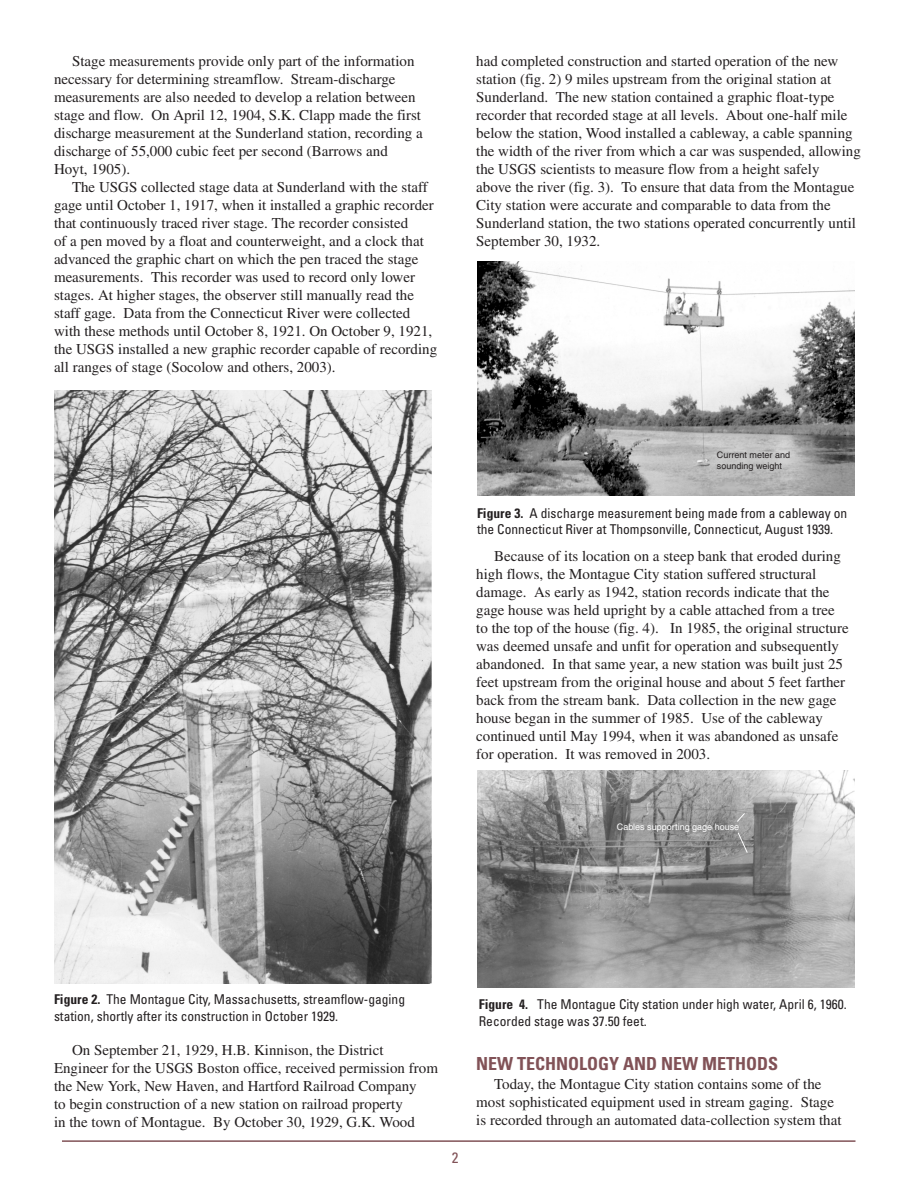
<style>
.page{position:relative;width:918px;height:1188px;background:#fff}
.page>*{position:absolute;margin:0;border:0;box-sizing:border-box;transform-origin:0 0}
.Heading_1{font:700 condensed 18px "Univers";color:#815257}
.Body_Text{font:15px/18px "Times";color:#231f20}
.Heading_3{font:condensed 15px "Univers";color:#815257}
.FigureCaption{font:condensed 13.5px/16.5px "Univers";color:#231f20}
.t1{font:9px/10.5px "Helvetica";color:#231f20}
.t2{font:9px "Helvetica";color:#fff}
.s1{font-weight:700}
</style>
<div class="page">
<hr style="left:62px;top:1140px;width:793px;height:2px;background:#815257">
<img style="left:477px;top:261px;width:378px;height:235px">
<img style="left:54px;top:390px;width:378px;height:593px">
<img style="left:477px;top:770px;width:378px;height:218px">
<svg style="left:736px;top:812px;width:12px;height:42px"></svg>
<p class="Body_Text" style="left:54px;top:52px;width:370px;text-indent:18px">Stage measurements provide only part of the information necessary for determining streamflow. Stream-discharge measurements are also needed to develop a relation between stage and flow. On April 12, 1904, S.K. Clapp made the first discharge measurement at the Sunderland station, recording a discharge of 55,000 cubic feet per second (Barrows and Hoyt, 1905).</p>
<p class="Body_Text" style="left:54px;top:178px;width:385px;text-indent:18px">The USGS collected stage data at Sunderland with the staff gage until October 1, 1917, when it installed a graphic recorder that continuously traced river stage. The recorder consisted<br>of a pen moved by a float and counterweight, and a clock that advanced the graphic chart on which the pen traced the stage measurements. This recorder was used to record only lower stages. At higher stages, the observer still manually read the staff gage. Data from the Connecticut River were collected with these methods until October 8, 1921. On October 9, 1921, the USGS installed a new graphic recorder capable of recording all ranges of stage (Socolow and others, 2003).</p>
<p class="Body_Text" style="left:476px;top:52px;width:386px">had completed construction and started operation of the new station (fig. 2) 9 miles upstream from the original station at Sunderland. The new station contained a graphic float-type recorder that recorded stage at all levels. About one-half mile below the station, Wood installed a cableway, a cable spanning the width of the river from which a car was suspended, allowing the USGS scientists to measure flow from a height safely<br>above the river (fig. 3). To ensure that data from the Montague City station were accurate and comparable to data from the Sunderland station, the two stations operated concurrently until September 30, 1932.</p>
<p class="t1" style="left:717px;top:450px;width:75px">Current meter and sounding weight</p>
<p class="FigureCaption" style="left:477px;top:504px;width:372px"><span class="s1">Figure 3.</span> A discharge measurement being made from a cableway on the Connecticut River at Thompsonville, Connecticut, August 1939.</p>
<p class="Body_Text" style="left:476px;top:547px;width:374px;text-indent:18px">Because of its location on a steep bank that eroded during high flows, the Montague City station suffered structural damage. As early as 1942, station records indicate that the gage house was held upright by a cable attached from a tree to the top of the house (fig. 4). In 1985, the original structure was deemed unsafe and unfit for operation and subsequently abandoned. In that same year, a new station was built just 25 feet upstream from the original house and about 5 feet farther back from the stream bank. Data collection in the new gage house began in the summer of 1985. Use of the cableway continued until May 1994, when it was abandoned as unsafe for operation. It was removed in 2003.</p>
<p class="t2" style="left:617px;top:821px;width:124px">Cables supporting gage house</p>
<p class="FigureCaption" style="left:54px;top:991px;width:353px"><span class="s1">Figure 2.</span> The Montague City, Massachusetts, streamflow-gaging station, shortly after its construction in October 1929.</p>
<p class="Body_Text" style="left:54px;top:1041px;width:386px;text-indent:18px">On September 21, 1929, H.B. Kinnison, the District Engineer for the USGS Boston office, received permission from the New York, New Haven, and Hartford Railroad Company<br>to begin construction of a new station on railroad property<br>in the town of Montague. By October 30, 1929, G.K. Wood</p>
<p class="Heading_3" style="left:452px;top:1148px;width:8px">2</p>
<p class="FigureCaption" style="left:479px;top:996px;width:369px"><span class="s1">Figure 4.</span> The Montague City station under high water, April 6, 1960.<br>Recorded stage was 37.50 feet.</p>
<p class="Heading_1" style="left:476px;top:1052px;width:304px">NEW TECHNOLOGY AND NEW METHODS</p>
<p class="Body_Text" style="left:476px;top:1075px;width:367px;text-align:center">Today, the Montague City station contains some of the<br>most sophisticated equipment used in stream gaging. Stage is recorded through an automated data-collection system that</p>
</div>
